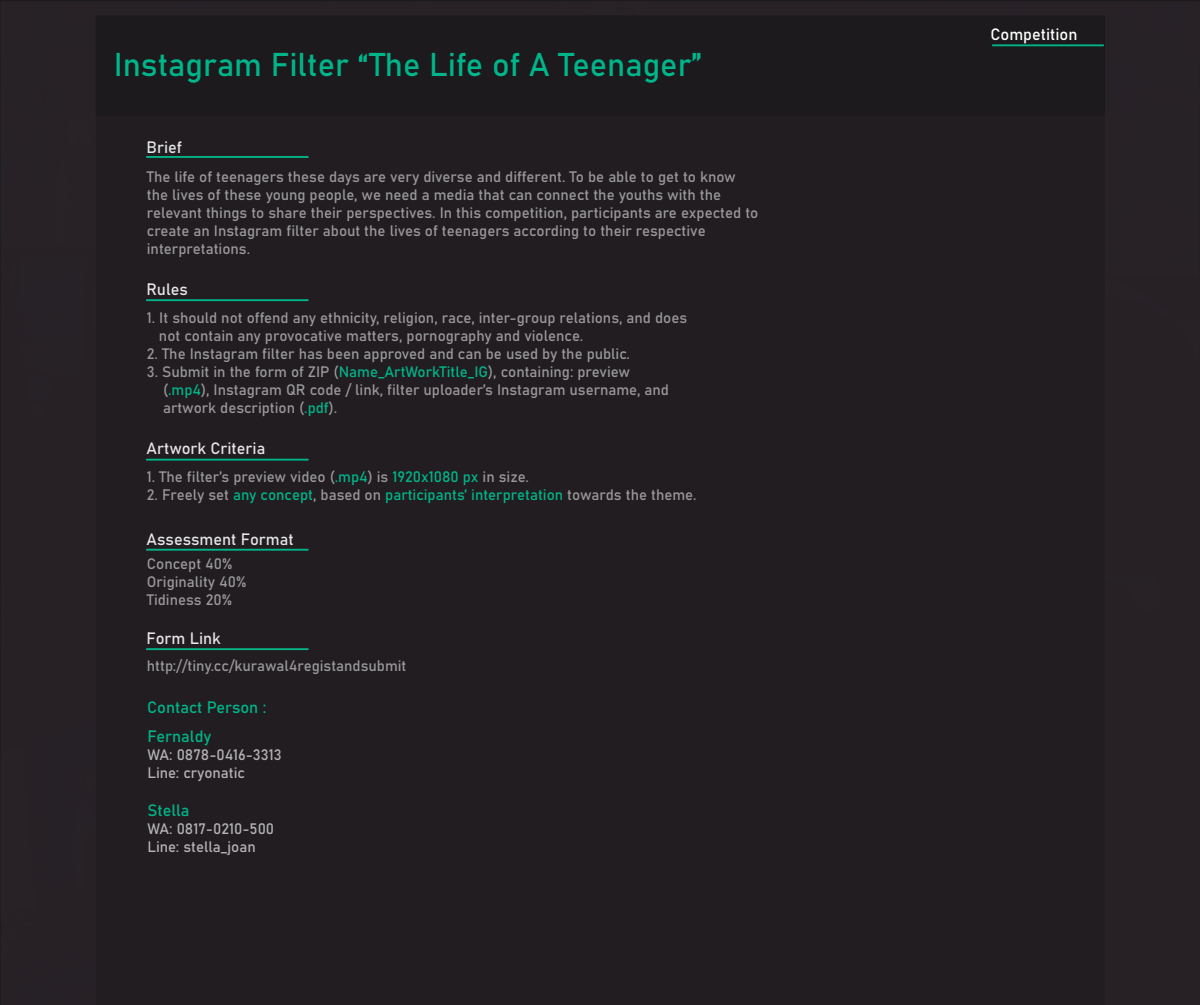
<style>
.page{position:relative;width:1200px;height:1005px;background:#fff}
.page>*{position:absolute;margin:0;border:0;box-sizing:border-box;transform-origin:0 0}
.t1{font:32.5px "Bahnschrift";color:#00b58a}
.t2{font:16.25px "Bahnschrift";color:#e6e6e6}
.t3{font:16.25px "Bahnschrift";color:#00b58a}
.t4{font:16.25px "Bahnschrift";color:#fff}
.t5{font:15px/18px "Bahnschrift";color:#999}
.t6{font:15px "Bahnschrift";color:#00b58a}
.t7{font:15px/18px "Bahnschrift";color:#b3b3b3}
.s1{color:#00b58a}
.s2{color:#999}
</style>
<div class="page">
<div style="left:0;top:0;width:1200px;height:1004px;background:#272126"></div>
<div style="left:96px;top:78px;width:1008px;height:926px;background:#211c20"></div>
<div style="left:96px;top:16px;width:1008px;height:100px;background:#1c1a1c"></div>
<svg style="left:146px;top:648px;width:163px;height:2px"></svg>
<svg style="left:146px;top:548px;width:163px;height:2px"></svg>
<svg style="left:146px;top:458px;width:163px;height:2px"></svg>
<svg style="left:146px;top:299px;width:163px;height:2px"></svg>
<svg style="left:146px;top:156px;width:163px;height:2px"></svg>
<svg style="left:992px;top:44px;width:112px;height:2px"></svg>
<h1 class="t1" style="left:114px;top:44px;width:590px">Instagram Filter “The Life of A Teenager”</h1>
<p class="t2" style="left:147px;top:137px;width:37px">Brief</p>
<p class="t5" style="left:147px;top:168px;width:613px">The life of teenagers these days are very diverse and different. To be able to get to know the lives of these young people, we need a media that can connect the youths with the relevant things to share their perspectives. In this competition, participants are expected to create an Instagram filter about the lives of teenagers according to their respective interpretations.</p>
<p class="t2" style="left:147px;top:278px;width:43px">Rules</p>
<p class="t5" style="left:159px;top:309px;width:530px;text-indent:-12px">1. It should not offend any ethnicity, religion, race, inter-group relations, and does not contain any provocative matters, pornography and violence.</p>
<p class="t5" style="left:147px;top:345px;width:485px">2. The Instagram filter has been approved and can be used by the public.</p>
<p class="t5" style="left:163px;top:363px;width:507px;text-indent:-16px">3. Submit in the form of ZIP (<span class="s1">Name_ArtWorkTitle_IG</span>), containing: preview (<span class="s1">.mp4</span>), Instagram QR code / link, filter uploader’s Instagram username, and artwork description (<span class="s1">.pdf</span>).</p>
<p class="t2" style="left:147px;top:438px;width:120px">Artwork Criteria</p>
<p class="t5" style="left:147px;top:467px;width:384px">1. The filter’s preview video (<span class="s1">.mp4</span>) is <span class="s1">1920x1080 px</span> in size.</p>
<p class="t6" style="left:147px;top:485px;width:551px"><span class="s2">2. Freely set</span> any concept<span class="s2">, based on</span> participants’ interpretation <span class="s2">towards the theme.</span></p>
<p class="t2" style="left:147px;top:528px;width:149px">Assessment Format</p>
<p class="t5" style="left:147px;top:554px;width:101px">Concept 40%<br>Originality 40%<br>Tidiness 20%</p>
<p class="t2" style="left:147px;top:627px;width:76px">Form Link</p>
<p class="t5" style="left:147px;top:656px;width:261px">http://tiny.cc/kurawal4registandsubmit</p>
<p class="t3" style="left:147px;top:697px;width:121px">Contact Person :</p>
<p class="t3" style="left:148px;top:726px;width:65px">Fernaldy</p>
<p class="t7" style="left:148px;top:745px;width:136px">WA: 0878-0416-3313<br>Line: cryonatic</p>
<p class="t3" style="left:148px;top:799px;width:43px">Stella</p>
<p class="t7" style="left:148px;top:819px;width:128px">WA: 0817-0210-500<br>Line: stella_joan</p>
<p class="t4" style="left:990px;top:24px;width:89px">Competition</p>
</div>
